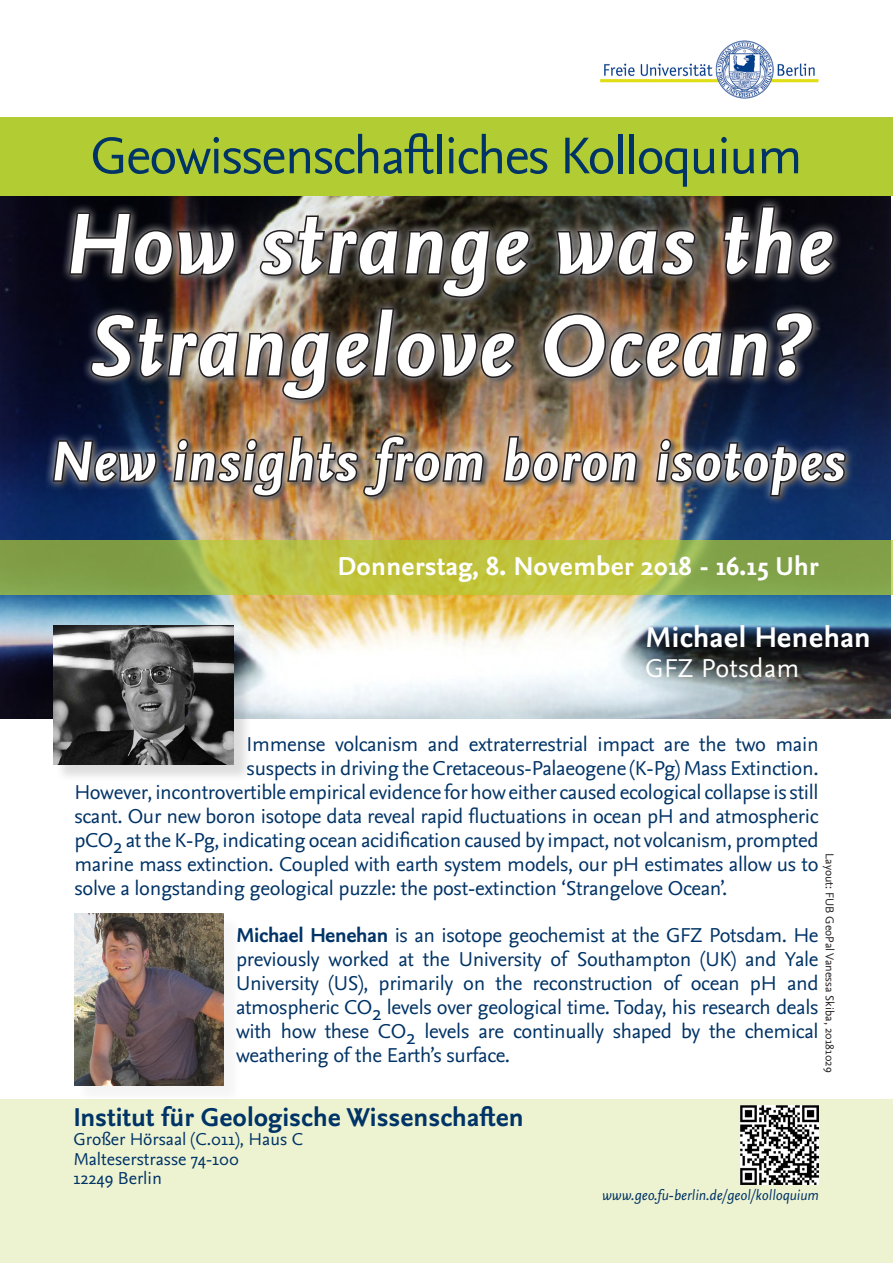
<style>
.page{position:relative;width:893px;height:1263px;background:#fff}
.page>*{position:absolute;margin:0;border:0;box-sizing:border-box;transform-origin:0 0}
.Headline{font:italic 700 90px "Nexus Sans Pro";letter-spacing:.025em;color:#fff}
.Headline-2{font:italic 700 58.5px "Nexus Sans Pro";letter-spacing:.025em;color:#fff}
.Headline-3{font:54px "Nexus Sans Pro";letter-spacing:-.03em;color:#036}
.Headline-4{font:700 30px "Nexus Sans Pro";letter-spacing:.01em;color:#fff}
.Unterzeile{font:700 27px "Nexus Sans Pro";color:#036}
.Unterzeile-2{font:700 27px "Nexus Sans Pro";letter-spacing:.01em;color:#fff}
.Headline-5{font:27px "Nexus Sans Pro";letter-spacing:.01em;color:#fff}
.Headline-6{font:21px/24px "Nexus Sans Pro";letter-spacing:-.015em;color:#036;text-align:justify}
.Unterzeile-3{font:18px "Nexus Sans Pro";color:#036}
.Unterzeile-4{font:italic 15px "Nexus Sans Pro";color:#036}
.t1{font:12px "Nexus Sans Pro";color:#231f20}
.s1{font-weight:700}
</style>
<div class="page">
<img style="left:600px;top:40px;width:219px;height:59px">
<img style="left:0;top:196px;width:891px;height:523px">
<svg style="left:0;top:540px;width:893px;height:54px;background:#a2b444"></svg>
<div style="left:43px;top:197px;width:812px;height:309px;background:#fff;opacity:.75"></div>
<svg style="left:67px;top:211px;width:170px;height:66px;background:#4c494b"></svg>
<svg style="left:258px;top:214px;width:273px;height:85px;background:#625e59"></svg>
<svg style="left:554px;top:228px;width:143px;height:49px;background:#676461"></svg>
<svg style="left:721px;top:205px;width:114px;height:72px;background:#4b484a"></svg>
<img style="left:89px;top:306px;width:428px;height:95px">
<img style="left:542px;top:310px;width:273px;height:70px">
<svg style="left:51px;top:438px;width:107px;height:46px;background:#464b5a"></svg>
<img style="left:172px;top:434px;width:313px;height:64px">
<img style="left:502px;top:435px;width:136px;height:49px">
<img style="left:654px;top:437px;width:193px;height:61px">
<div style="left:0;top:1099px;width:893px;height:164px;background:#edf3d1"></div>
<div style="left:0;top:117px;width:893px;height:79px;background:#b2cc33"></div>
<img style="left:740px;top:1106px;width:79px;height:78px">
<div style="left:77px;top:915px;width:165px;height:189px;background:#231f20;opacity:.05"></div>
<img style="left:74px;top:913px;width:149px;height:172px">
<div style="left:55px;top:627px;width:197px;height:156px;background:#231f20;opacity:.15"></div>
<img style="left:53px;top:625px;width:181px;height:139px">
<p class="Headline-3" style="left:90px;top:115px;width:714px">Geowissenschaftliches Kolloquium</p>
<p class="Headline" style="left:63px;top:175px;width:768px">How strange was the</p>
<p class="Headline" style="left:86px;top:277px;width:722px">Strangelove Ocean?</p>
<p class="Headline-2" style="left:49px;top:417px;width:796px">New insights from boron isotopes</p>
<p class="Unterzeile-2" style="left:337px;top:546px;width:483px">Donnerstag, 8. November 2018 - 16.15 Uhr</p>
<p class="Headline-4" style="left:645px;top:615px;width:227px">Michael Henehan</p>
<p class="Headline-5" style="left:645px;top:648px;width:155px">GFZ Potsdam</p>
<p class="Headline-6" style="left:247px;top:731px;width:573px">Immense volcanism and extraterrestrial impact are the two main</p>
<p class="Headline-6" style="left:247px;top:755px;width:573px">suspects in driving the Cretaceous-Palaeogene (K-Pg) Mass Extinction.</p>
<p class="Headline-6" style="left:74px;top:779px;width:746px">However, incontrovertible empirical evidence for how either caused ecological collapse is still</p>
<p class="Headline-6" style="left:74px;top:803px;width:746px">scant. Our new boron isotope data reveal rapid fluctuations in ocean pH and atmospheric</p>
<p class="Headline-6" style="left:74px;top:827px;width:746px">pCO2 at the K-Pg, indicating ocean acidification caused by impact, not volcanism, prompted</p>
<p class="Headline-6" style="left:74px;top:851px;width:746px">marine mass extinction. Coupled with earth system models, our pH estimates allow us to</p>
<p class="Headline-6" style="left:74px;top:875px;width:654px">solve a longstanding geological puzzle: the post-extinction ‘Strangelove Ocean’.</p>
<p class="t1" style="left:839px;top:853px;width:221px;rotate:90deg">Layout: FUB GeoPal Vanessa Skiba, 20181029</p>
<p class="Headline-6" style="left:236px;top:922px;width:584px"><span class="s1">Michael Henehan</span> is an isotope geochemist at the GFZ Potsdam. He previously worked at the University of Southampton (UK) and Yale University (US), primarily on the reconstruction of ocean pH and atmospheric CO2 levels over geological time. Today, his research deals with how these CO2 levels are continually shaped by the chemical weathering of the Earth’s surface.</p>
<p class="Unterzeile" style="left:73px;top:1097px;width:452px">Institut für Geologische Wissenschaften</p>
<p class="Unterzeile-3" style="left:73px;top:1126px;width:231px">Großer Hörsaal (C.011), Haus C</p>
<p class="Unterzeile-3" style="left:73px;top:1145px;width:167px">Malteserstrasse 74-100</p>
<p class="Unterzeile-3" style="left:73px;top:1165px;width:90px">12249 Berlin</p>
<p class="Unterzeile-4" style="left:602px;top:1184px;width:218px">www.geo.fu-berlin.de/geol/kolloquium</p>
</div>
